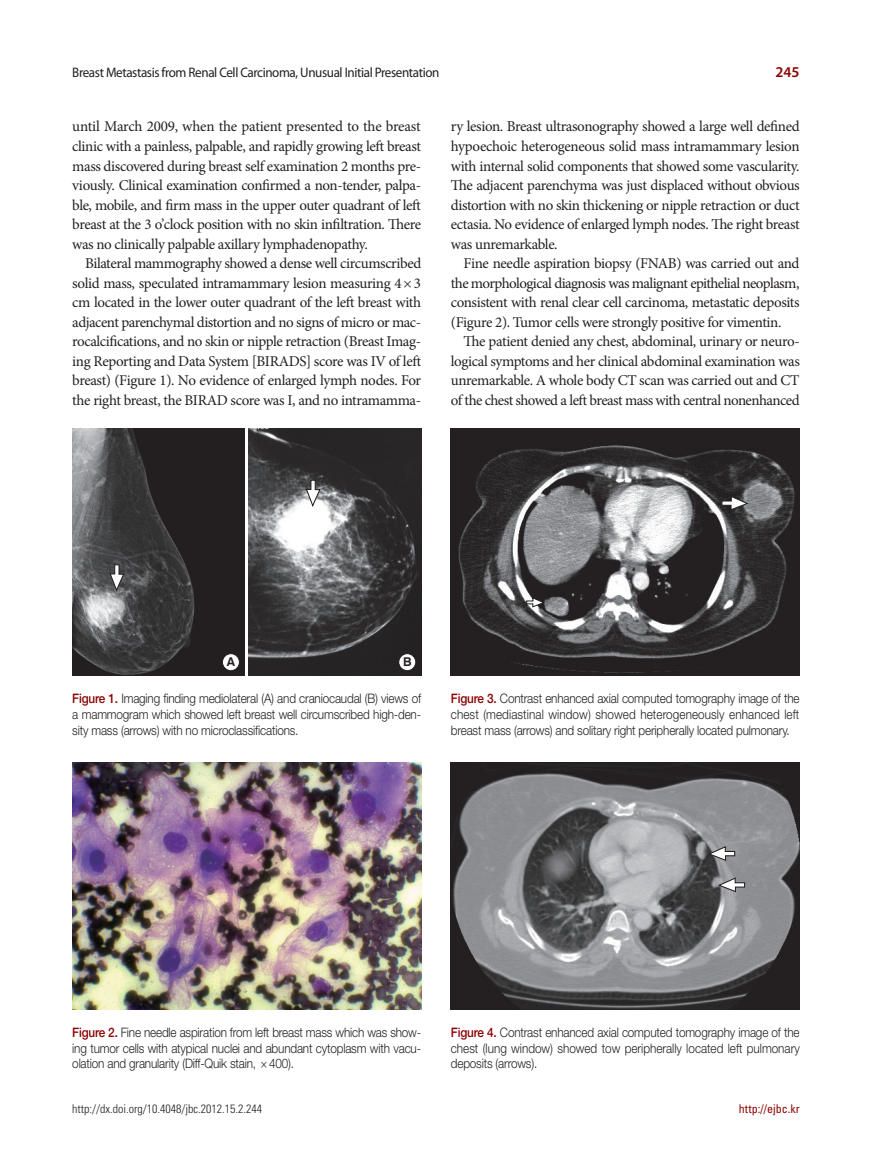
<style>
.page{position:relative;width:872px;height:1170px;background:#fff}
.page>*{position:absolute;margin:0;border:0;box-sizing:border-box;transform-origin:0 0}
.t1{font:15px/19.5px "Minion Pro";letter-spacing:-.03em;color:#231f20;text-align:justify}
.t2{font:600 15px "Myriad Pro";color:#8b0202}
.t3{font:13.8px "Myriad Pro";letter-spacing:-.03em;color:#231f20;scale:.95 1}
.t4{font:300 13.05px/15.6px "Helvetica Neue LT Std";letter-spacing:-.015em;color:#231f20;text-align:justify;scale:.9 1}
.t5{font:700 12.15px "Swiss 721 BT";color:#231f20}
.t6{font:300 condensed 12px "Univers LT Std";color:#231f20}
.t7{font:condensed 12px "Univers LT Std";color:#8b0202}
.s1{font-family:"Helvetica Neue LT Std";font-weight:300;font-stretch:condensed}
.s2{font-weight:500;color:#8b0202}
.s3{font-stretch:condensed}
</style>
<div class="page">
<img style="left:451px;top:762px;width:348px;height:247px">
<svg style="left:708px;top:845px;width:27px;height:16px"></svg>
<svg style="left:718px;top:876px;width:27px;height:17px"></svg>
<img style="left:451px;top:429px;width:348px;height:246px">
<svg style="left:721px;top:495px;width:27px;height:16px"></svg>
<svg style="left:526px;top:596px;width:19px;height:11px"></svg>
<img style="left:72px;top:762px;width:349px;height:247px">
<img style="left:72px;top:429px;width:172px;height:246px">
<img style="left:249px;top:429px;width:172px;height:246px">
<svg style="left:109px;top:563px;width:16px;height:28px"></svg>
<svg style="left:305px;top:479px;width:16px;height:28px"></svg>
<div style="left:222px;top:653px;width:17px;height:17px;background:#fff;border-radius:50%"></div>
<div style="left:222px;top:653px;width:18px;height:18px;border:1px solid #231f20;border-radius:50%"></div>
<div style="left:399px;top:653px;width:17px;height:17px;background:#fff;border-radius:50%"></div>
<div style="left:398px;top:653px;width:18px;height:18px;border:1px solid #231f20;border-radius:50%"></div>
<p class="t3" style="left:72px;top:64px;width:388px">Breast Metastasis from Renal Cell Carcinoma, Unusual Initial Presentation</p>
<p class="t2" style="left:775px;top:63px;width:26px">245</p>
<p class="t1" style="left:72px;top:117px;width:350px">until March 2009, when the patient presented to the breast clinic with a painless, palpable, and rapidly growing left breast mass discovered during breast self examination 2 months pre&shy;viously. Clinical examination confirmed a non-tender, palpa&shy;ble, mobile, and firm mass in the upper outer quadrant of left breast at the 3 o’clock position with no skin infiltration. There was no clinically palpable axillary lymphadenopathy.</p>
<p class="t1" style="left:72px;top:253px;width:350px;text-indent:13px">Bilateral mammography showed a dense well circumscribed solid mass, speculated intramammary lesion measuring 4<span class="s1">×</span>3 cm located in the lower outer quadrant of the left breast with adjacent parenchymal distortion and no signs of micro or mac&shy;rocalcifications, and no skin or nipple retraction (Breast Imag&shy;ing Reporting and Data System [BIRADS] score was IV of left breast) (Figure 1). No evidence of enlarged lymph nodes. For the right breast, the BIRAD score was I, and no intramamma-</p>
<p class="t1" style="left:451px;top:117px;width:350px">ry lesion. Breast ultrasonography showed a large well defined hypoechoic heterogeneous solid mass intramammary lesion with internal solid components that showed some vascularity.<br>The adjacent parenchyma was just displaced without obvious distortion with no skin thickening or nipple retraction or duct ectasia. No evidence of enlarged lymph nodes. The right breast was unremarkable.</p>
<p class="t1" style="left:451px;top:253px;width:350px;text-indent:13px">Fine needle aspiration biopsy (FNAB) was carried out and the morphological diagnosis was malignant epithelial neoplasm, consistent with renal clear cell carcinoma, metastatic deposits (Figure 2). Tumor cells were strongly positive for vimentin.</p>
<p class="t1" style="left:451px;top:331px;width:350px;text-indent:13px">The patient denied any chest, abdominal, urinary or neuro&shy;logical symptoms and her clinical abdominal examination was unremarkable. A whole body CT scan was carried out and CT of the chest showed a left breast mass with central nonenhanced</p>
<p class="t5" style="left:227px;top:654px;width:10px">A</p>
<p class="t5" style="left:403px;top:654px;width:10px">B</p>
<p class="t4" style="left:72px;top:690px;width:389px"><span class="s2">Figure 1.</span> Imaging finding mediolateral (A) and craniocaudal (B) views of a mammogram which showed left breast well circumscribed high-den&shy;sity mass (arrows) with no microclassifications.</p>
<p class="t4" style="left:451px;top:690px;width:389px"><span class="s2">Figure 3.</span> Contrast enhanced axial computed tomography image of the chest (mediastinal window) showed heterogeneously enhanced left breast mass (arrows) and solitary right peripherally located pulmonary.</p>
<p class="t4" style="left:72px;top:1024px;width:389px"><span class="s2">Figure 2.</span> Fine needle aspiration from left breast mass which was show&shy;ing tumor cells with atypical nuclei and abundant cytoplasm with vacu&shy;olation and granularity (Diff-Quik stain, <span class="s3">×</span>400).</p>
<p class="t4" style="left:451px;top:1024px;width:389px"><span class="s2">Figure 4.</span> Contrast enhanced axial computed tomography image of the chest (lung window) showed tow peripherally located left pulmonary deposits (arrows).</p>
<p class="t6" style="left:72px;top:1101px;width:191px">http://dx.doi.org/10.4048/jbc.2012.15.2.244</p>
<p class="t7" style="left:739px;top:1100px;width:62px">http://ejbc.kr</p>
</div>
